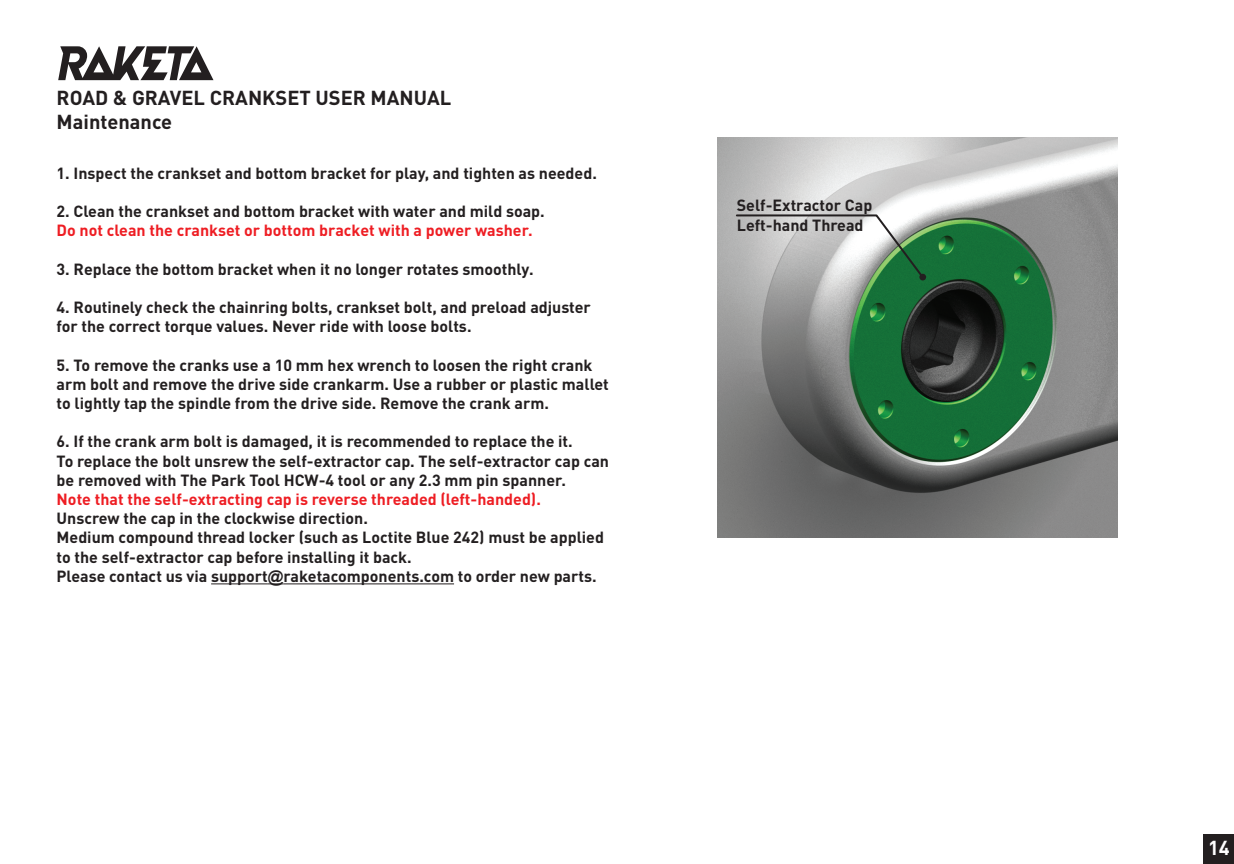
<style>
.page{position:relative;width:1234px;height:864px;background:#fff}
.page>*{position:absolute;margin:0;border:0;box-sizing:border-box;transform-origin:0 0}
.t1{font:700 20px/24px "DIN Pro";color:#231f20}
.t2{font:700 20px "DIN Pro";color:#fff}
.t3{font:700 16px/19.2px "DIN Pro";color:#231f20}
.t4{font:700 16px "DIN Pro";color:#ee1d23}
.s1{font-family:"Arial"}
</style>
<div class="page">
<img style="left:718px;top:138px;width:400px;height:400px">
<div style="left:1204px;top:834px;width:30px;height:30px;background:#231f20"></div>
<svg style="left:58px;top:46px;width:155px;height:34px"></svg>
<hr style="left:211px;top:583px;width:57px;height:1px;background:#231f20">
<svg style="left:268px;top:583px;width:15px;height:1px"></svg>
<hr style="left:283px;top:583px;width:171px;height:1px;background:#231f20">
<svg style="left:735px;top:213px;width:190px;height:67px"></svg>
<p class="t1" style="left:57px;top:85px;width:396px">ROAD &amp; GRAVEL CRANKSET USER MANUAL<br>Maintenance</p>
<p class="t3" style="left:57px;top:163px;width:542px">1. Inspect the crankset and bottom bracket for play, and tighten as needed.</p>
<p class="t3" style="left:57px;top:201px;width:490px">2. Clean the crankset and bottom bracket with water and mild soap.</p>
<p class="t4" style="left:57px;top:219px;width:477px">Do not clean the crankset or bottom bracket with a power washer.</p>
<p class="t3" style="left:57px;top:259px;width:479px">3. Replace the bottom bracket when it no longer rotates smoothly.</p>
<p class="t3" style="left:57px;top:297px;width:536px">4. Routinely check the chainring bolts, crankset bolt, and preload adjuster for the correct torque values. Never ride with loose bolts.</p>
<p class="t3" style="left:57px;top:355px;width:554px">5. To remove the cranks use a 10 mm hex wrench to loosen the right crank arm bolt and remove the drive side crankarm. Use a rubber or plastic mallet to lightly tap the spindle from the drive side. Remove the crank arm.</p>
<p class="t3" style="left:57px;top:431px;width:554px">6. If the crank arm bolt is damaged, it is recommended to replace the it.<br>To replace the bolt unsrew the self-extractor cap. The self-extractor cap can be removed with The Park Tool HCW-4 tool or any 2.3 mm pin spanner.</p>
<p class="t4" style="left:57px;top:488px;width:486px">Note that the self-extracting cap is reverse threaded (left-handed).</p>
<p class="t3" style="left:57px;top:508px;width:549px">Unscrew the cap in the clockwise direction.<br>Medium compound thread locker (such as Loctite Blue 242) must be applied to the self-extractor cap before installing it back.<br>Please contact us via support<span class="s1">@</span>raketacomponents.com to order new parts.</p>
<p class="t3" style="left:737px;top:195px;width:137px">Self-Extractor Cap<br>Left-hand Thread</p>
<p class="t2" style="left:1208px;top:834px;width:23px">14</p>
</div>
